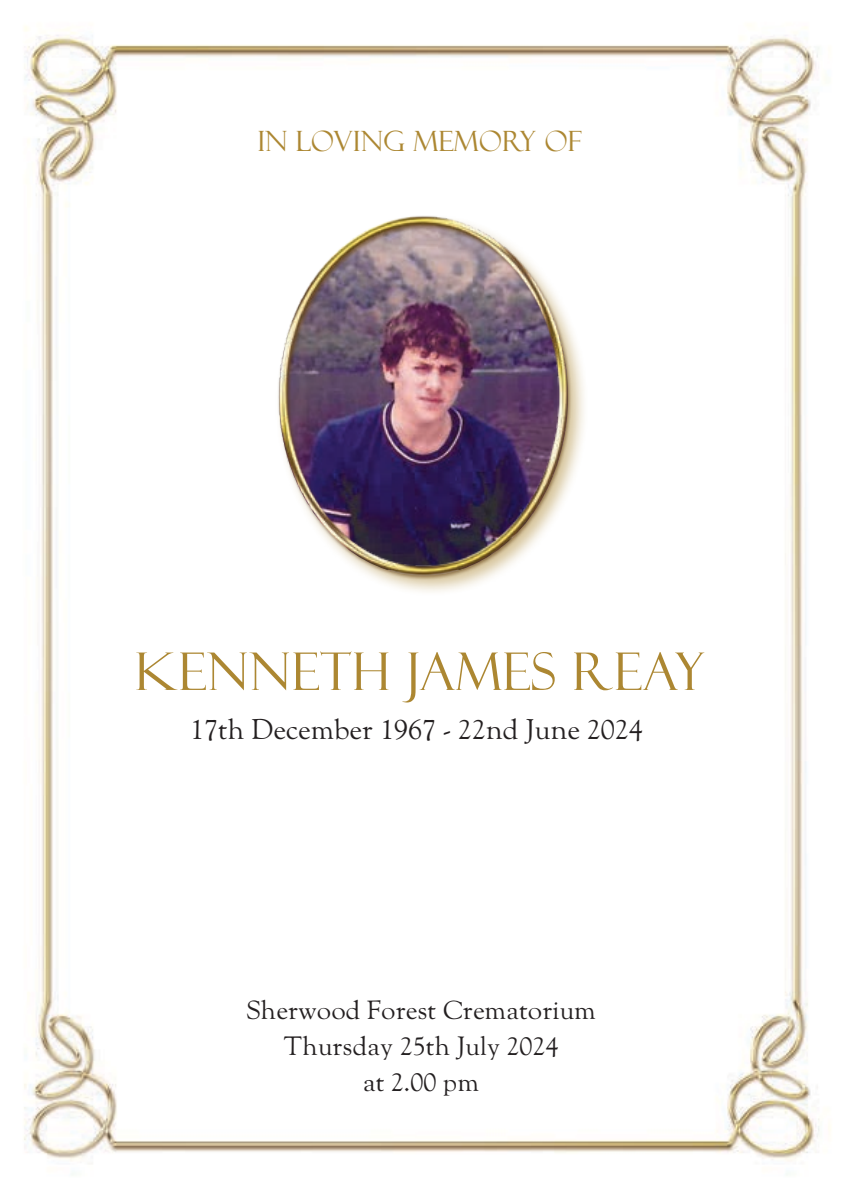
<style>
.page{position:relative;width:842px;height:1191px;background:#fff}
.page>*{position:absolute;margin:0;border:0;box-sizing:border-box;transform-origin:0 0}
.t1{font:52px "Felix Titling";letter-spacing:.01em;color:#ac8732}
.t2{font:28px "LTC Goudy Oldstyle Pro";color:#231f20}
.t3{font:28px "Felix Titling";letter-spacing:.01em;color:#ac8732}
.t4{font:26px/36px "LTC Goudy Oldstyle Pro";color:#231f20;text-align:center}
</style>
<div class="page">
<img style="left:24px;top:26px;width:807px;height:1138px">
<div style="left:275px;top:213px;width:314px;height:383px;background:#ac8732;opacity:.5"></div>
<img style="left:272px;top:209px;width:303px;height:373px">
<p class="t3" style="left:258px;top:125px;width:325px">IN LOVING MEMORY OF</p>
<h1 class="t1" style="left:135px;top:641px;width:571px">KENNETH JAMES REAY</h1>
<p class="t2" style="left:190px;top:713px;width:454px">17th December 1967 - 22nd June 2024</p>
<p class="t4" style="left:246px;top:992px;width:351px">Sherwood Forest Crematorium<br>Thursday 25th July 2024<br>at 2.00 pm</p>
</div>
